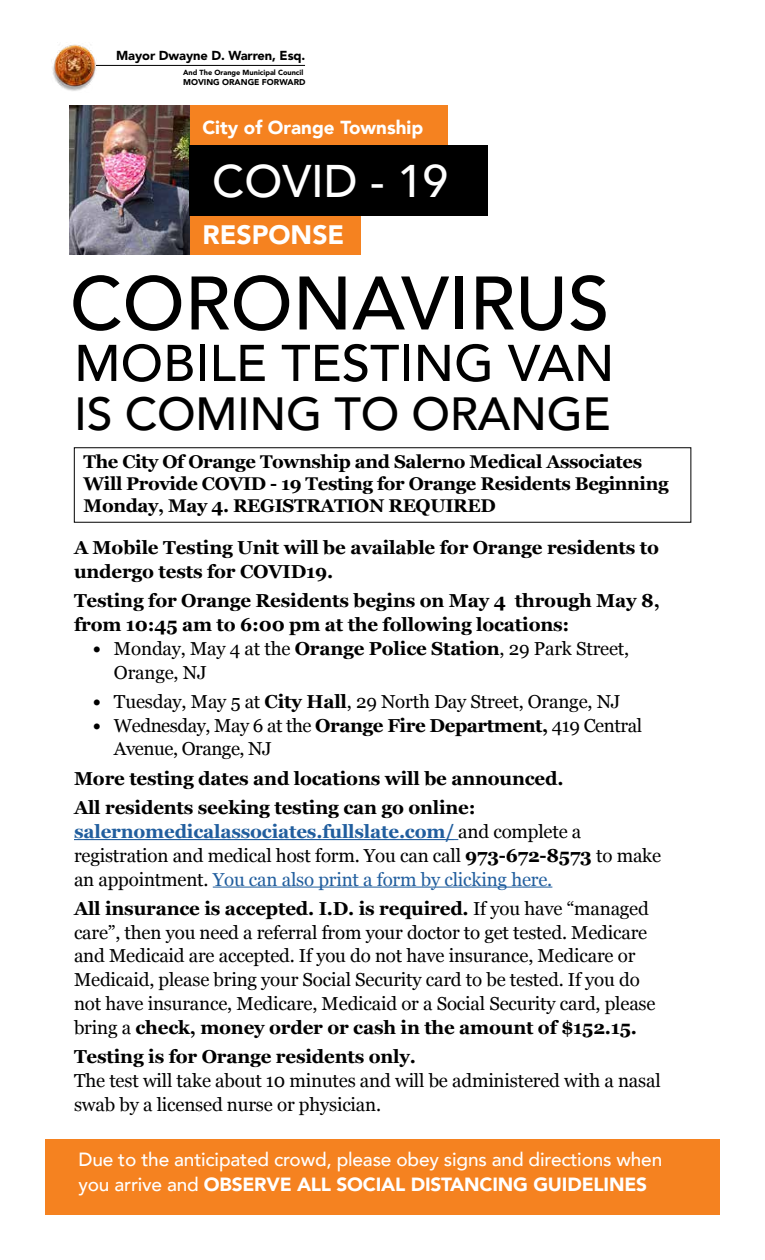
<style>
.page{position:relative;width:765px;height:1260px;background:#fff}
.page>*{position:absolute;margin:0;border:0;box-sizing:border-box;transform-origin:0 0}
.t1{font:500 74.88px "Avenir";color:#000}
.t2{font:500 51px "Avenir";color:#000}
.t3{font:500 46.38px "Avenir";letter-spacing:-.01em;color:#000}
.t4{font:500 45.62px "Avenir";color:#fff}
.t5{font:900 26.62px "Avenir";color:#fff}
.t6{font:500 19.12px/25px "Avenir";letter-spacing:-.01em;color:#fff}
.t7{font:900 18.88px "Avenir";color:#fff}
.t8{font:18.75px/23.8px "Georgia";letter-spacing:-.01em;color:#000}
.t9{font:700 18.75px/23.8px "Georgia";letter-spacing:-.01em;color:#000}
.t10{font:700 18.38px/22.1px "Georgia";letter-spacing:-.02em;color:#000}
.t11{font:900 12.88px "Avenir";letter-spacing:-.01em;color:#000}
.t12{font:900 8.38px "Avenir";color:#000}
.t13{font:900 7.38px "Avenir";color:#000}
.s1{font-weight:700}
.s2{font-weight:700;color:#215e9e}
.s3{color:#215e9e}
.s4{font-weight:900}
</style>
<div class="page">
<hr style="left:96px;top:65px;width:209px;height:1px;background:#000">
<img style="left:52px;top:44px;width:44px;height:47px">
<img style="left:69px;top:106px;width:121px;height:149px">
<div style="left:190px;top:106px;width:257px;height:39px;background:#f58220"></div>
<div style="left:190px;top:215px;width:171px;height:40px;background:#f58220"></div>
<div style="left:190px;top:145px;width:298px;height:70px;background:#000"></div>
<hr style="left:74px;top:839px;width:380px;height:1px;background:#215e9e">
<hr style="left:213px;top:887px;width:339px;height:1px;background:#215e9e">
<div style="left:45px;top:1140px;width:675px;height:75px;background:#f58220"></div>
<p class="t11" style="left:116px;top:45px;width:191px">Mayor Dwayne D. Warren, Esq.</p>
<p class="t13" style="left:183px;top:66px;width:122px">And The Orange Municipal Council</p>
<p class="t12" style="left:183px;top:75px;width:124px">MOVING ORANGE FORWARD</p>
<p class="t7" style="left:202px;top:111px;width:222px">City of Orange Township</p>
<h3 class="t4" style="left:212px;top:142px;width:237px">COVID - 19</h3>
<h3 class="t5" style="left:202px;top:212px;width:143px">RESPONSE</h3>
<h1 class="t1" style="left:70px;top:239px;width:541px">CORONAVIRUS</h1>
<h2 class="t2" style="left:74px;top:319px;width:542px">MOBILE TESTING VAN</h2>
<h3 class="t3" style="left:74px;top:373px;width:538px">IS COMING TO ORANGE</h3>
<p class="t10" style="left:84px;top:450px;width:587px">The City Of Orange Township and Salerno Medical Associates<br>Will Provide COVID - 19 Testing for Orange Residents Beginning<br>Monday, May 4. REGISTRATION REQUIRED</p>
<p class="t9" style="left:74px;top:535px;width:586px">A Mobile Testing Unit will be available for Orange residents to undergo tests for COVID19.</p>
<p class="t9" style="left:74px;top:588px;width:587px">Testing for Orange Residents begins on May 4 through May 8, from 10:45 am to 6:00 pm at the following locations:</p>
<p class="t8" style="left:114px;top:636px;width:517px;text-indent:-21px"><span class="s1">•</span> Monday, May 4 at the <span class="s1">Orange Police Station</span>, 29 Park Street,<br>Orange, NJ</p>
<p class="t8" style="left:93px;top:689px;width:529px"><span class="s1">•</span> Tuesday, May 5 at <span class="s1">City Hall</span>, 29 North Day Street, Orange, NJ</p>
<p class="t8" style="left:114px;top:713px;width:530px;text-indent:-21px"><span class="s1">•</span> Wednesday, May 6 at the <span class="s1">Orange Fire Department,</span> 419 Central<br>Avenue, Orange, NJ</p>
<p class="t9" style="left:74px;top:763px;width:491px;line-height:29.4px">More testing dates and locations will be announced.<br>All residents seeking testing can go online:</p>
<p class="t8" style="left:74px;top:819px;width:589px"><span class="s2">salernomedicalassociates.fullslate.com/</span> and complete a registration and medical host form. You can call <span class="s1">973-672-8573</span> to make an appointment. <span class="s3">You can also print a form by clicking here.</span></p>
<p class="t8" style="left:74px;top:896px;width:583px"><span class="s1">All insurance is accepted. I.D. is required.</span> If you have “managed care”, then you need a referral from your doctor to get tested. Medicare and Medicaid are accepted. If you do not have insurance, Medicare or Medicaid, please bring your Social Security card to be tested. If you do not have insurance, Medicare, Medicaid or a Social Security card, please bring a <span class="s1">check, money order or cash in the amount of $152.15.</span></p>
<p class="t9" style="left:74px;top:1044px;width:344px">Testing is for Orange residents only.</p>
<p class="t8" style="left:74px;top:1068px;width:588px">The test will take about 10 minutes and will be administered with a nasal swab by a licensed nurse or physician.</p>
<p class="t6" style="left:78px;top:1146px;width:585px">Due to the anticipated crowd, please obey signs and directions when you arrive and <span class="s4">OBSERVE ALL SOCIAL DISTANCING GUIDELINES</span></p>
</div>
